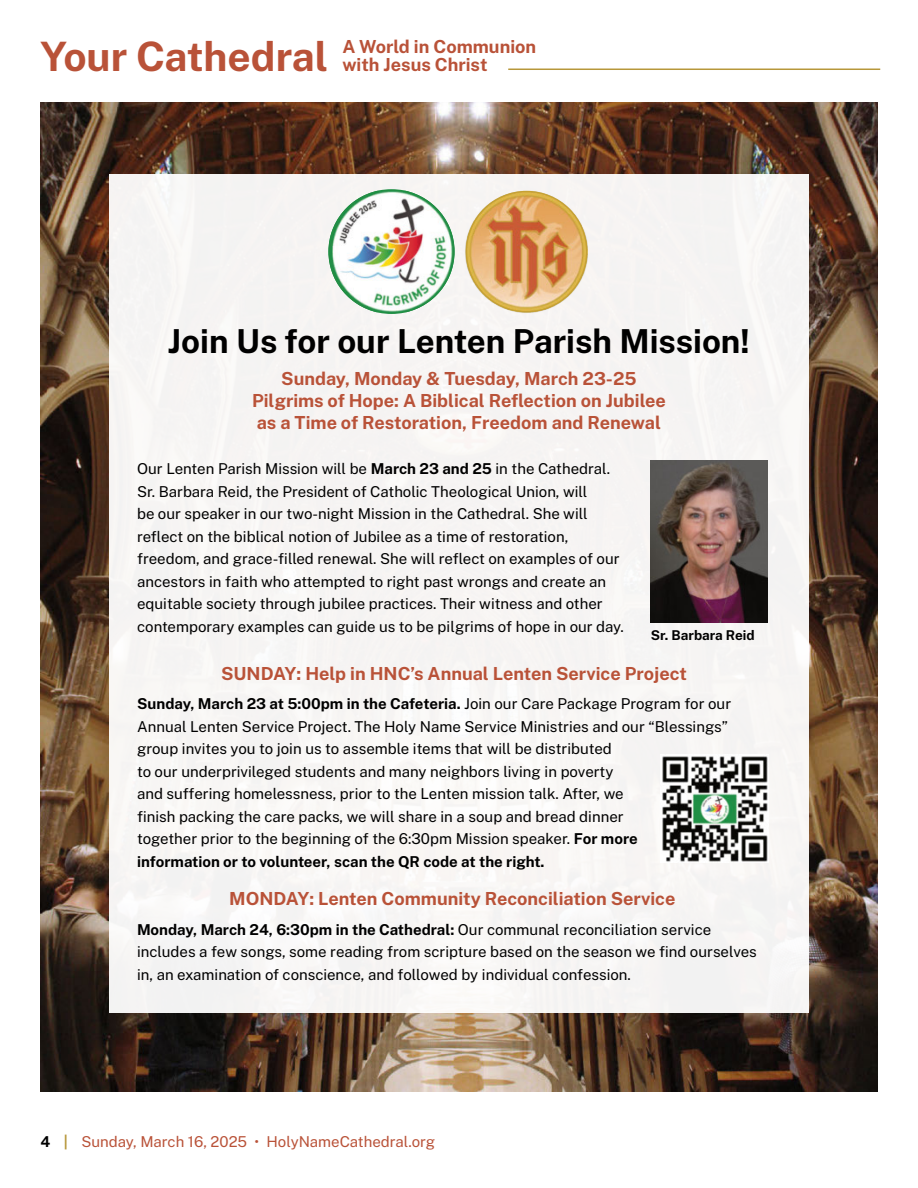
<style>
.page{position:relative;width:918px;height:1188px;background:#fff}
.page>*{position:absolute;margin:0;border:0;box-sizing:border-box;transform-origin:0 0}
.t1{font:100 40.5px "Rbhqrh Public Sans";color:#b95238}
.headline{font:100 33px "Rbhqrh Public Sans";color:#000}
.deck{font:100 18px/21.6px "Rbhqrh Public Sans";color:#b95238;text-align:center}
.body_text{font:100 15px/22.5px "Nrdpyd Public Sans";color:#000}
.body_text-2{font:100 15px/22.5px "Sgvnjd Public Sans";color:#000}
.t2{font:100 15px "Nrdpyd Public Sans";color:#b95238}
.body_text-3{font:100 13.5px "Rbhqrh Public Sans";color:#000}
.s1{font-family:"Sysvyf Public Sans"}
.s2{font-family:"Rbhqrh Public Sans"}
.s3{font-family:"Nrdpyd Public Sans"}
.s4{font-family:"Sgvnjd Public Sans"}
.s5{font-family:"Rbhqrh Public Sans";color:#000}
.s6{font-family:"Rbhqrh Public Sans";color:#b7973a}
</style>
<div class="page">
<img style="left:40px;top:102px;width:838px;height:990px">
<div style="left:109px;top:175px;width:700px;height:838px;background:#f6f4f3"></div>
<img style="left:328px;top:191px;width:127px;height:121px">
<img style="left:465px;top:190px;width:123px;height:123px">
<svg style="left:466px;top:191px;width:121px;height:121px"></svg>
<img style="left:651px;top:460px;width:117px;height:162px">
<img style="left:661px;top:755px;width:108px;height:108px">
<hr style="left:508px;top:69px;width:372px;height:1px;background:#b7973a">
<h1 class="t1" style="left:40px;top:29px;width:289px">Your Cathedral</h1>
<p class="deck" style="left:342px;top:37px;width:195px;line-height:18px;text-align:left">A World in Communion with Jesus Christ</p>
<p class="headline" style="left:168px;top:320px;width:583px">Join Us for our Lenten Parish Mission!</p>
<p class="deck" style="left:252px;top:368px;width:415px">Sunday, Monday &amp; Tuesday, March 23-25<br><span class="s1">Pilgrims of Hope: A Biblical Reflection on Jubilee </span>as a Time of Restoration, Freedom and Renewal</p>
<p class="body_text-2" style="left:137px;top:457px;width:488px">Our Lenten Parish Mission will be <span class="s2">March 23 and 25</span> <span class="s3">in the Cathedral.<br></span>Sr. Barbara Reid, the President of Catholic Theological Union, will<br><span class="s3">be our speaker in our two-night Mission in the Cathedral. She will </span>reflect on the biblical notion of Jubilee as a time of restoration, freedom, and grace-filled renewal. She will reflect on examples of our <span class="s3">ancestors in faith who attempted to right past wrongs and create an </span>equitable society through jubilee practices. Their witness and other <span class="s3">contemporary examples can guide us to be pilgrims of hope in our day.</span></p>
<p class="deck" style="left:221px;top:662px;width:467px">SUNDAY: Help in HNC’s Annual Lenten Service Project</p>
<p class="body_text" style="left:137px;top:692px;width:596px"><span class="s2">Sunday, March 23 at 5:00pm in the Cafeteria.</span> <span class="s4">Join our Care Package Program for our Annual Lenten Service Project. The Holy Name Service Ministries and our “Blessings” </span>group invites you to join us to assemble items that will be distributed<br>to our underprivileged students and many neighbors living in poverty<br>and suffering homelessness, prior to the Lenten mission talk. After, we<br><span class="s4">finish packing the care packs, we will share in a soup and bread dinner<br></span>together prior to the beginning of the 6:30pm Mission speaker. <span class="s2">For more<br>information or to volunteer, scan the QR code at the right.</span></p>
<p class="body_text-3" style="left:651px;top:626px;width:105px">Sr. Barbara Reid</p>
<p class="deck" style="left:229px;top:888px;width:448px">MONDAY: Lenten Community Reconciliation Service</p>
<p class="body_text" style="left:137px;top:918px;width:621px"><span class="s2">Monday, March 24, 6:30pm in the Cathedral:</span> Our communal reconciliation service <span class="s4">includes a few songs, some reading from scripture based on the season we find ourselves </span>in, an examination of conscience, and followed by individual confession.</p>
<p class="t2" style="left:40px;top:1131px;width:396px"><span class="s5">4</span> <span class="s6">|</span> Sunday, March 16, 2025 • HolyNameCathedral.org</p>
</div>
